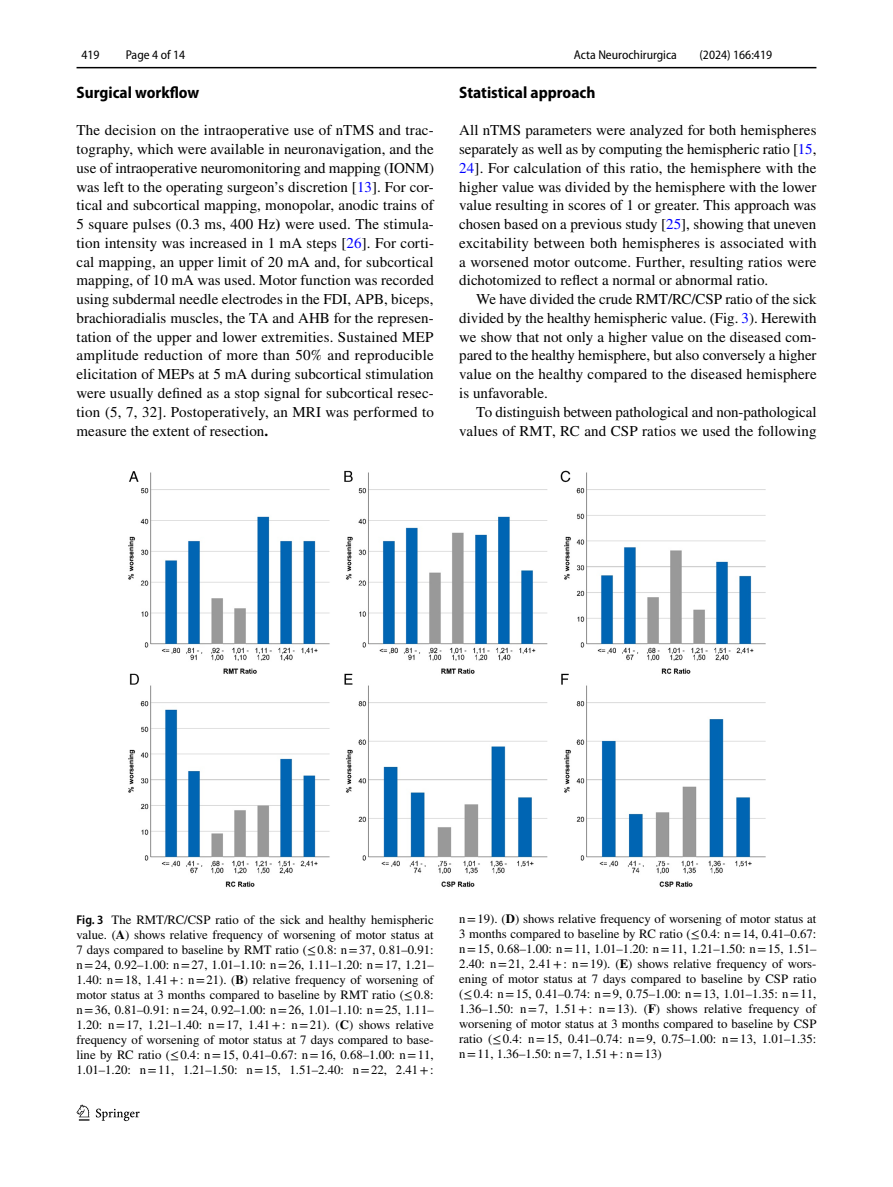
<style>
.page{position:relative;width:893px;height:1187px;background:#fff}
.page>*{position:absolute;margin:0;border:0;box-sizing:border-box;transform-origin:0 0}
.t1{font:700 semi-condensed 16.5px "Myriad Pro";color:#000}
.t2{font:15px/18.8px "STIX";letter-spacing:.005em;color:#000;text-align:justify}
.t3{font:12.75px/15px "STIX";color:#000;text-align:justify}
.t4{font:semi-condensed 12.75px "Myriad Pro";color:#000}
.s1{color:#00f}
.s2{font-weight:700}
.s3{font-family:"Myriad Pro";font-weight:600;font-stretch:semi-condensed}
</style>
<div class="page">
<hr style="left:77px;top:67px;width:739px;height:1px;background:#000">
<svg style="left:77px;top:1104px;width:12px;height:16px"></svg>
<svg style="left:96px;top:1108px;width:44px;height:12px"></svg>
<img style="left:128px;top:470px;width:637px;height:417px">
<p class="t4" style="left:82px;top:48px;width:20px">419</p>
<p class="t4" style="left:126px;top:48px;width:61px">Page 4 of 14</p>
<p class="t4" style="left:574px;top:48px;width:105px">Acta Neurochirurgica</p>
<p class="t4" style="left:699px;top:48px;width:74px">(2024) 166:419</p>
<p class="t1" style="left:77px;top:83px;width:124px">Surgical workflow</p>
<p class="t2" style="left:77px;top:122px;width:359px">The decision on the intraoperative use of nTMS and trac&shy;tography, which were available in neuronavigation, and the use of intraoperative neuromonitoring and mapping (IONM) was left to the operating surgeon’s discretion [<span class="s1">13</span>]. For cor&shy;tical and subcortical mapping, monopolar, anodic trains of 5 square pulses (0.3 ms, 400 Hz<span class="s2">)</span> were used. The stimula&shy;tion intensity was increased in 1 mA steps [<span class="s1">26</span>]. For corti&shy;cal mapping, an upper limit of 20 mA and, for subcortical mapping, of 10 mA was used. Motor function was recorded using subdermal needle electrodes in the FDI, APB, biceps, brachioradialis muscles, the TA and AHB for the represen&shy;tation of the upper and lower extremities. Sustained MEP amplitude reduction of more than 50% and reproducible elicitation of MEPs at 5 mA during subcortical stimulation were usually defined as a stop signal for subcortical resec&shy;tion (5, 7, 32]. Postoperatively, an MRI was performed to measure the extent of resection<span class="s2">.</span></p>
<p class="t1" style="left:459px;top:83px;width:138px">Statistical approach</p>
<p class="t2" style="left:459px;top:122px;width:359px">All nTMS parameters were analyzed for both hemispheres separately as well as by computing the hemispheric ratio [<span class="s1">15</span>, <span class="s1">24</span>]. For calculation of this ratio, the hemisphere with the higher value was divided by the hemisphere with the lower value resulting in scores of 1 or greater. This approach was chosen based on a previous study [<span class="s1">25</span>], showing that uneven excitability between both hemispheres is associated with a worsened motor outcome. Further, resulting ratios were dichotomized to reflect a normal or abnormal ratio.</p>
<p class="t2" style="left:459px;top:291px;width:359px;text-indent:17px">We have divided the crude RMT/RC/CSP ratio of the sick divided by the healthy hemispheric value. (Fig. <span class="s1">3</span>). Herewith we show that not only a higher value on the diseased com&shy;pared to the healthy hemisphere, but also conversely a higher value on the healthy compared to the diseased hemisphere is unfavorable.</p>
<p class="t2" style="left:459px;top:403px;width:359px;text-align:right">To distinguish between pathological and non-pathological values of RMT, RC and CSP ratios we used the following</p>
<p class="t3" style="left:77px;top:912px;width:359px"><span class="s3">Fig. 3</span> The RMT/RC/CSP ratio of the sick and healthy hemispheric value. (<span class="s2">A</span>) shows relative frequency of worsening of motor status at 7 days compared to baseline by RMT ratio (≤0.8: n=37, 0.81–0.91: n=24, 0.92–1.00: n=27, 1.01–1.10: n=26, 1.11–1.20: n=17, 1.21– 1.40: n=18, 1.41+: n=21). (<span class="s2">B</span>) relative frequency of worsening of motor status at 3 months compared to baseline by RMT ratio (≤0.8: n=36, 0.81–0.91: n=24, 0.92–1.00: n=26, 1.01–1.10: n=25, 1.11– 1.20: n=17, 1.21–1.40: n=17, 1.41+: n=21). (<span class="s2">C</span>) shows relative frequency of worsening of motor status at 7 days compared to base&shy;line by RC ratio (≤0.4: n=15, 0.41–0.67: n=16, 0.68–1.00: n=11, 1.01–1.20: n=11, 1.21–1.50: n=15, 1.51–2.40: n=22, 2.41+:</p>
<p class="t3" style="left:459px;top:912px;width:359px">n=19). (<span class="s2">D</span>) shows relative frequency of worsening of motor status at 3 months compared to baseline by RC ratio (≤0.4: n=14, 0.41–0.67: n=15, 0.68–1.00: n=11, 1.01–1.20: n=11, 1.21–1.50: n=15, 1.51– 2.40: n=21, 2.41+: n=19). (<span class="s2">E</span>) shows relative frequency of wors&shy;ening of motor status at 7 days compared to baseline by CSP ratio (≤0.4: n=15, 0.41–0.74: n=9, 0.75–1.00: n=13, 1.01–1.35: n=11, 1.36–1.50: n=7, 1.51+: n=13). (<span class="s2">F</span>) shows relative frequency of worsening of motor status at 3 months compared to baseline by CSP ratio (≤0.4: n=15, 0.41–0.74: n=9, 0.75–1.00: n=13, 1.01–1.35: n=11, 1.36–1.50: n=7, 1.51+: n=13)</p>
</div>
